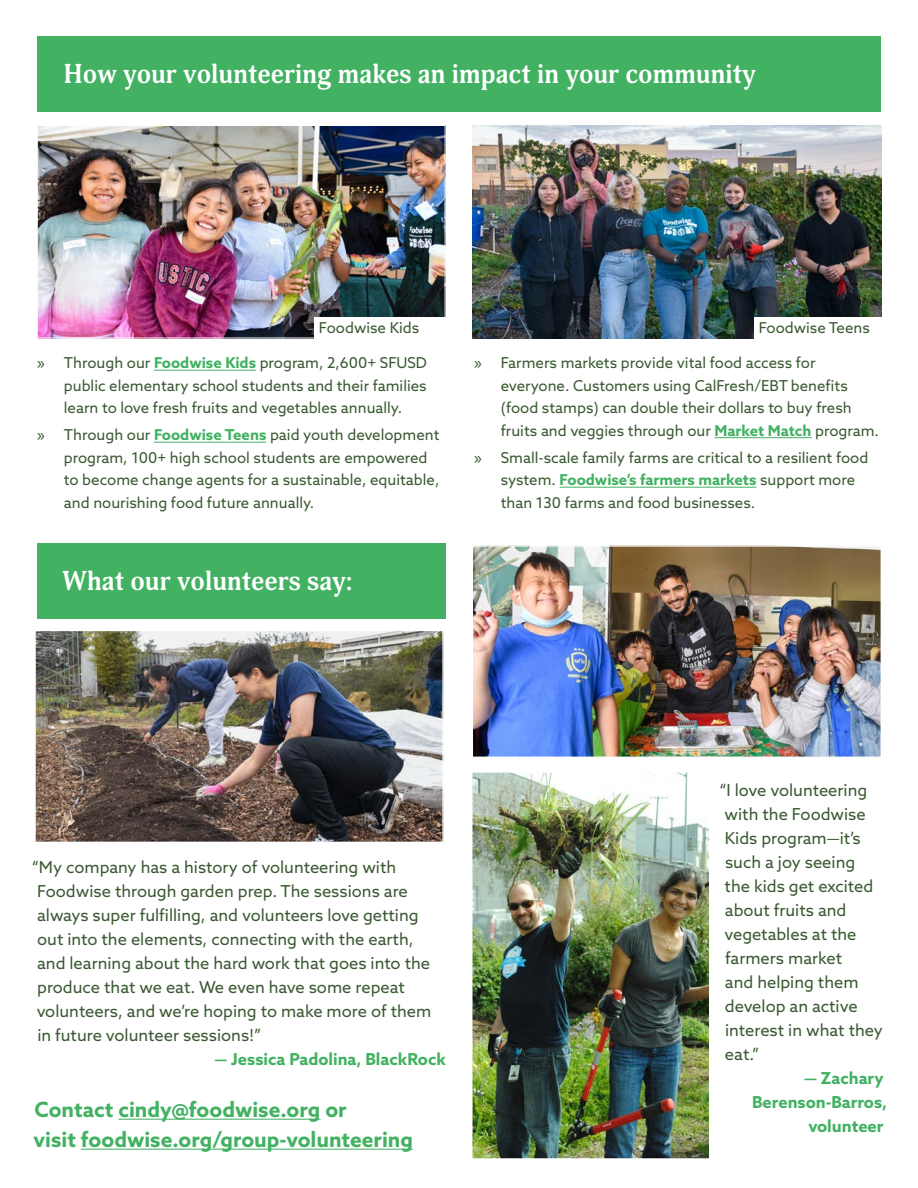
<style>
.page{position:relative;width:918px;height:1188px;background:#fff}
.page>*{position:absolute;margin:0;border:0;box-sizing:border-box;transform-origin:0 0}
.Box_header{font:700 27px "Adonis";color:#fff}
.Quote_attribution{font:700 21px/30px "Azo Sans";color:#42b162}
.t1{font:16.5px/24px "Azo Sans";color:#395931}
.Quote_attribution-2{font:700 16.5px/24px "Azo Sans";color:#42b162;text-align:right}
.t2{font:15px/22.5px "Azo Sans";color:#395931}
.s1{font-weight:700;color:#42b162}
</style>
<div class="page">
<div style="left:37px;top:36px;width:844px;height:75px;background:#42b162"></div>
<img style="left:472px;top:125px;width:410px;height:213px">
<hr style="left:118px;top:1119px;width:202px;height:1px;background:#42b162">
<hr style="left:81px;top:1149px;width:332px;height:1px;background:#42b162">
<img style="left:36px;top:632px;width:406px;height:209px">
<div style="left:34px;top:630px;width:410px;height:213px;border:1px solid #fff"></div>
<img style="left:39px;top:127px;width:405px;height:209px">
<div style="left:37px;top:125px;width:409px;height:213px;border:1px solid #fff"></div>
<hr style="left:154px;top:370px;width:102px;height:1px;background:#42b162">
<hr style="left:154px;top:442px;width:112px;height:1px;background:#42b162">
<hr style="left:715px;top:437px;width:97px;height:1px;background:#42b162">
<hr style="left:560px;top:487px;width:196px;height:1px;background:#42b162">
<div style="left:754px;top:317px;width:134px;height:24px;background:#fff"></div>
<div style="left:314px;top:317px;width:134px;height:24px;background:#fff"></div>
<div style="left:37px;top:543px;width:409px;height:75px;background:#42b162"></div>
<img style="left:474px;top:547px;width:406px;height:209px">
<div style="left:472px;top:545px;width:410px;height:213px;border:1px solid #fff"></div>
<img style="left:474px;top:774px;width:234px;height:383px">
<div style="left:472px;top:772px;width:238px;height:387px;border:1px solid #fff"></div>
<p class="Box_header" style="left:63px;top:58px;width:694px">How your volunteering makes an impact in your community</p>
<p class="t2" style="left:319px;top:317px;width:102px">Foodwise Kids</p>
<p class="t2" style="left:759px;top:317px;width:113px">Foodwise Teens</p>
<p class="t2" style="left:64px;top:352px;width:365px;text-align:justify;text-indent:-27px">» Through our <span class="s1">Foodwise Kids</span> program, 2,600+ SFUSD public elementary school students and their families learn to love fresh fruits and vegetables annually.</p>
<p class="t2" style="left:64px;top:424px;width:377px;text-indent:-27px">» Through our <span class="s1">Foodwise Teens</span> paid youth development program, 100+ high school students are empowered to become change agents for a sustainable, equitable, and nourishing food future annually.</p>
<p class="Box_header" style="left:62px;top:565px;width:292px">What our volunteers say:</p>
<p class="t2" style="left:501px;top:352px;width:380px;text-indent:-27px">» Farmers markets provide vital food access for everyone. Customers using CalFresh/EBT benefits (food stamps) can double their dollars to buy fresh fruits and veggies through our <span class="s1">Market Match</span> program.</p>
<p class="t2" style="left:501px;top:446px;width:369px;text-indent:-27px">» Small-scale family farms are critical to a resilient food system. <span class="s1">Foodwise’s farmers markets</span> support more than 130 farms and food businesses.</p>
<p class="t1" style="left:32px;top:855px;width:401px">“My company has a history of volunteering with Foodwise through garden prep. The sessions are always super fulfilling, and volunteers love getting out into the elements, connecting with the earth, and learning about the hard work that goes into the produce that we eat. We even have some repeat volunteers, and we’re hoping to make more of them in future volunteer sessions!”</p>
<p class="Quote_attribution-2" style="left:215px;top:1047px;width:233px">— Jessica Padolina, BlackRock</p>
<p class="Quote_attribution" style="left:34px;top:1094px;width:381px">Contact cindy@foodwise.org or<br>visit foodwise.org/group-volunteering</p>
<p class="t1" style="left:720px;top:777px;width:165px">“I love volunteering with the Foodwise<br>Kids program—it’s such a joy seeing<br>the kids get excited about fruits and vegetables at the farmers market<br>and helping them develop an active interest in what they eat.”</p>
<p class="Quote_attribution-2" style="left:752px;top:1065px;width:137px">— Zachary<br>Berenson-Barros, volunteer</p>
</div>
